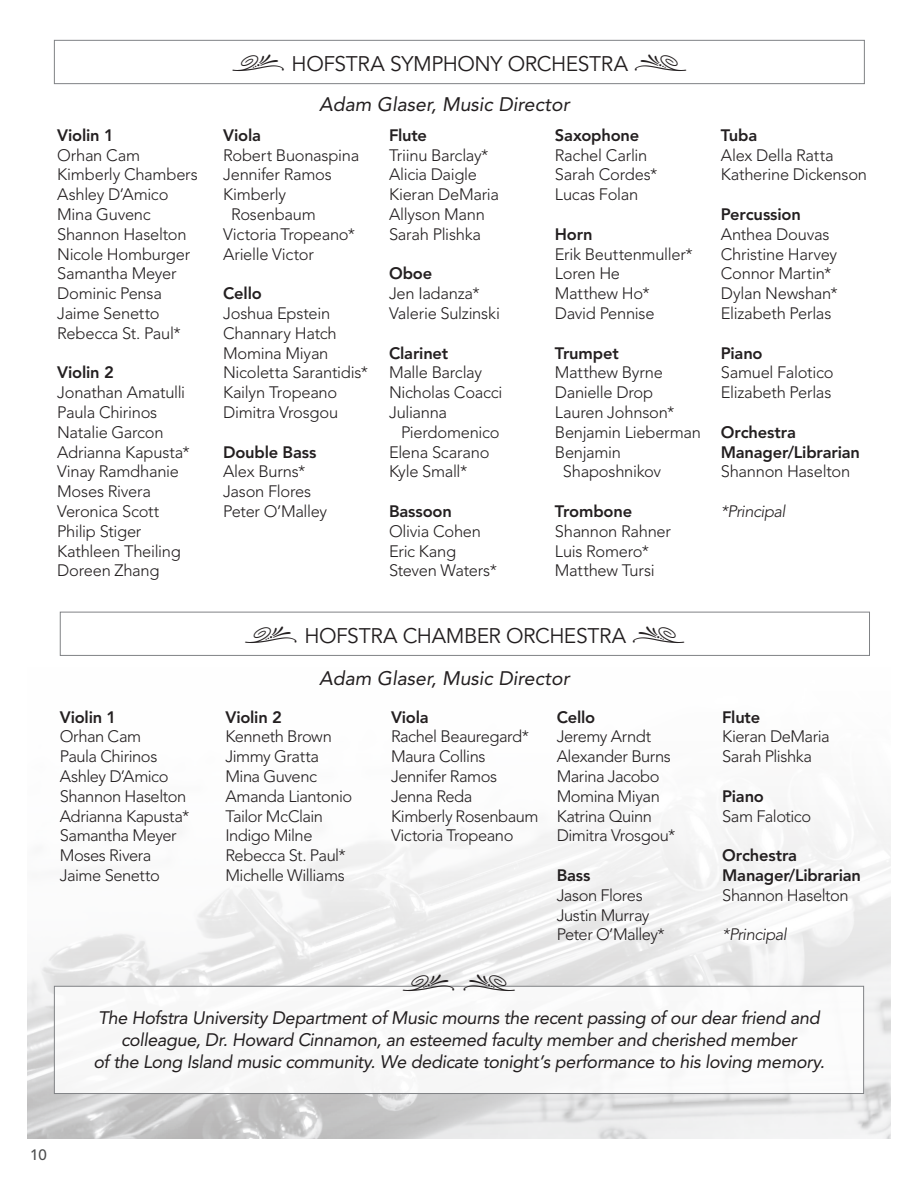
<style>
.page{position:relative;width:918px;height:1188px;background:#fff}
.page>*{position:absolute;margin:0;border:0;box-sizing:border-box;transform-origin:0 0}
.t1{font:33px "Type Embellishments One Let Plain";color:#231f20}
.t2{font:21px "Avenir";letter-spacing:-.02em;color:#231f20}
.t3{font:italic 19.5px "Avenir";color:#231f20}
.t4{font:italic 18px/21.6px "Avenir";letter-spacing:-.02em;color:#231f20;text-align:center}
.t5{font:300 16.5px/19.8px "Avenir";letter-spacing:-.02em;color:#231f20}
.t6{font:800 16.5px/19.8px "Avenir";letter-spacing:-.01em;color:#231f20}
.t7{font:italic 300 16.5px "Avenir";letter-spacing:-.035em;color:#231f20}
.t8{font:500 15px "Avenir";color:#4b4c4d}
.s1{font-family:"Type Embellishments One Let Plain";font-size:33px}
</style>
<div class="page">
<img style="left:27px;top:612px;width:864px;height:527px">
<div style="left:54px;top:40px;width:811px;height:44px;border:1px solid #808285"></div>
<div style="left:60px;top:612px;width:810px;height:44px;border:1px solid #808285"></div>
<div style="left:54px;top:986px;width:810px;height:108px;background:#f8f8f8"></div>
<div style="left:54px;top:986px;width:810px;height:108px;border:1px solid #808285"></div>
<p class="t2" style="left:231px;top:51px;width:458px"><span class="s1">,</span> HOFSTRA SYMPHONY ORCHESTRA <span class="s1">.</span></p>
<p class="t6" style="left:57px;top:125px;width:58px">Violin 1</p>
<p class="t5" style="left:57px;top:145px;width:142px">Orhan Cam<br>Kimberly Chambers<br>Ashley D’Amico<br>Mina Guvenc<br>Shannon Haselton<br>Nicole Homburger<br>Samantha Meyer<br>Dominic Pensa<br>Jaime Senetto<br>Rebecca St. Paul*</p>
<p class="t6" style="left:57px;top:363px;width:58px">Violin 2</p>
<p class="t5" style="left:57px;top:383px;width:134px">Jonathan Amatulli<br>Paula Chirinos<br>Natalie Garcon<br>Adrianna Kapusta*<br>Vinay Ramdhanie<br>Moses Rivera<br>Veronica Scott<br>Philip Stiger<br>Kathleen Theiling<br>Doreen Zhang</p>
<p class="t6" style="left:60px;top:707px;width:58px">Violin 1</p>
<p class="t5" style="left:60px;top:727px;width:131px">Orhan Cam<br>Paula Chirinos<br>Ashley D’Amico<br>Shannon Haselton<br>Adrianna Kapusta*<br>Samantha Meyer<br>Moses Rivera<br>Jaime Senetto</p>
<p class="t3" style="left:319px;top:93px;width:252px">Adam Glaser, Music Director</p>
<p class="t6" style="left:223px;top:125px;width:39px">Viola</p>
<p class="t5" style="left:223px;top:145px;width:138px">Robert Buonaspina</p>
<p class="t5" style="left:223px;top:165px;width:110px">Jennifer Ramos</p>
<p class="t5" style="left:223px;top:185px;width:65px">Kimberly</p>
<p class="t5" style="left:231px;top:204px;width:86px">Rosenbaum</p>
<p class="t5" style="left:223px;top:224px;width:134px">Victoria Tropeano*</p>
<p class="t5" style="left:223px;top:244px;width:92px">Arielle Victor</p>
<p class="t6" style="left:223px;top:284px;width:40px">Cello</p>
<p class="t5" style="left:223px;top:303px;width:147px">Joshua Epstein<br>Channary Hatch<br>Momina Miyan<br>Nicoletta Sarantidis*<br>Kailyn Tropeano<br>Dimitra Vrosgou</p>
<p class="t6" style="left:223px;top:442px;width:95px">Double Bass</p>
<p class="t5" style="left:223px;top:462px;width:106px">Alex Burns*<br>Jason Flores<br>Peter O’Malley</p>
<p class="t6" style="left:389px;top:125px;width:39px">Flute</p>
<p class="t5" style="left:389px;top:145px;width:111px">Triinu Barclay*<br>Alicia Daigle<br>Kieran DeMaria<br>Allyson Mann<br>Sarah Plishka</p>
<p class="t6" style="left:389px;top:264px;width:45px">Oboe</p>
<p class="t5" style="left:389px;top:284px;width:112px">Jen Iadanza*<br>Valerie Sulzinski</p>
<p class="t6" style="left:389px;top:343px;width:61px">Clarinet</p>
<p class="t5" style="left:389px;top:363px;width:115px">Malle Barclay<br>Nicholas Coacci<br>Julianna</p>
<p class="t5" style="left:389px;top:422px;width:112px;text-indent:12px">Pierdomenico<br>Elena Scarano<br>Kyle Small*</p>
<p class="t6" style="left:389px;top:501px;width:64px">Bassoon</p>
<p class="t5" style="left:389px;top:521px;width:109px">Olivia Cohen<br>Eric Kang<br>Steven Waters*</p>
<p class="t6" style="left:555px;top:125px;width:86px">Saxophone</p>
<p class="t5" style="left:555px;top:145px;width:104px">Rachel Carlin<br>Sarah Cordes*<br>Lucas Folan</p>
<p class="t6" style="left:555px;top:224px;width:39px">Horn</p>
<p class="t5" style="left:555px;top:244px;width:139px">Erik Beuttenmuller*<br>Loren He<br>Matthew Ho*<br>David Pennise</p>
<p class="t6" style="left:555px;top:343px;width:65px">Trumpet</p>
<p class="t5" style="left:555px;top:363px;width:109px">Matthew Byrne</p>
<p class="t5" style="left:555px;top:383px;width:100px">Danielle Drop</p>
<p class="t5" style="left:555px;top:402px;width:121px">Lauren Johnson*</p>
<p class="t5" style="left:555px;top:422px;width:147px">Benjamin Lieberman</p>
<p class="t5" style="left:555px;top:442px;width:68px">Benjamin</p>
<p class="t5" style="left:563px;top:462px;width:100px">Shaposhnikov</p>
<p class="t6" style="left:555px;top:501px;width:79px">Trombone</p>
<p class="t5" style="left:555px;top:521px;width:118px">Shannon Rahner<br>Luis Romero*<br>Matthew Tursi</p>
<p class="t2" style="left:244px;top:623px;width:444px"><span class="s1">,</span> HOFSTRA CHAMBER ORCHESTRA <span class="s1">.</span></p>
<p class="t3" style="left:319px;top:667px;width:252px">Adam Glaser, Music Director</p>
<p class="t6" style="left:225px;top:707px;width:58px">Violin 2</p>
<p class="t5" style="left:225px;top:727px;width:128px">Kenneth Brown<br>Jimmy Gratta<br>Mina Guvenc<br>Amanda Liantonio<br>Tailor McClain<br>Indigo Milne<br>Rebecca St. Paul*<br>Michelle Williams</p>
<p class="t6" style="left:391px;top:707px;width:39px">Viola</p>
<p class="t5" style="left:391px;top:727px;width:149px">Rachel Beauregard*<br>Maura Collins<br>Jennifer Ramos<br>Jenna Reda<br>Kimberly Rosenbaum<br>Victoria Tropeano</p>
<h1 class="t1" style="left:402px;top:963px;width:116px">,.</h1>
<p class="t6" style="left:557px;top:707px;width:40px">Cello</p>
<p class="t5" style="left:557px;top:727px;width:120px">Jeremy Arndt<br>Alexander Burns<br>Marina Jacobo<br>Momina Miyan<br>Katrina Quinn<br>Dimitra Vrosgou*</p>
<p class="t6" style="left:557px;top:865px;width:35px">Bass</p>
<p class="t5" style="left:557px;top:885px;width:110px">Jason Flores<br>Justin Murray<br>Peter O’Malley*</p>
<p class="t6" style="left:721px;top:125px;width:38px">Tuba</p>
<p class="t5" style="left:721px;top:145px;width:148px">Alex Della Ratta<br>Katherine Dickenson</p>
<p class="t6" style="left:721px;top:204px;width:82px">Percussion</p>
<p class="t5" style="left:721px;top:224px;width:119px">Anthea Douvas<br>Christine Harvey<br>Connor Martin*<br>Dylan Newshan*<br>Elizabeth Perlas</p>
<p class="t6" style="left:721px;top:343px;width:43px">Piano</p>
<p class="t5" style="left:721px;top:363px;width:114px">Samuel Falotico<br>Elizabeth Perlas</p>
<p class="t6" style="left:721px;top:422px;width:141px">Orchestra<br>Manager/Librarian</p>
<p class="t5" style="left:721px;top:462px;width:131px">Shannon Haselton</p>
<p class="t7" style="left:721px;top:502px;width:66px">*Principal</p>
<p class="t6" style="left:722px;top:707px;width:39px">Flute</p>
<p class="t5" style="left:722px;top:727px;width:109px">Kieran DeMaria<br>Sarah Plishka</p>
<p class="t6" style="left:722px;top:786px;width:43px">Piano</p>
<p class="t5" style="left:722px;top:806px;width:90px">Sam Falotico</p>
<p class="t6" style="left:722px;top:846px;width:140px">Orchestra<br>Manager/Librarian</p>
<p class="t5" style="left:722px;top:885px;width:128px">Shannon Haselton</p>
<p class="t7" style="left:722px;top:925px;width:66px">*Principal</p>
<p class="t4" style="left:93px;top:1008px;width:733px">The Hofstra University Department of Music mourns the recent passing of our dear friend and colleague, Dr. Howard Cinnamon, an esteemed faculty member and cherished member<br>of the Long Island music community. We dedicate tonight’s performance to his loving memory.</p>
<p class="t8" style="left:30px;top:1146px;width:18px">10</p>
</div>
